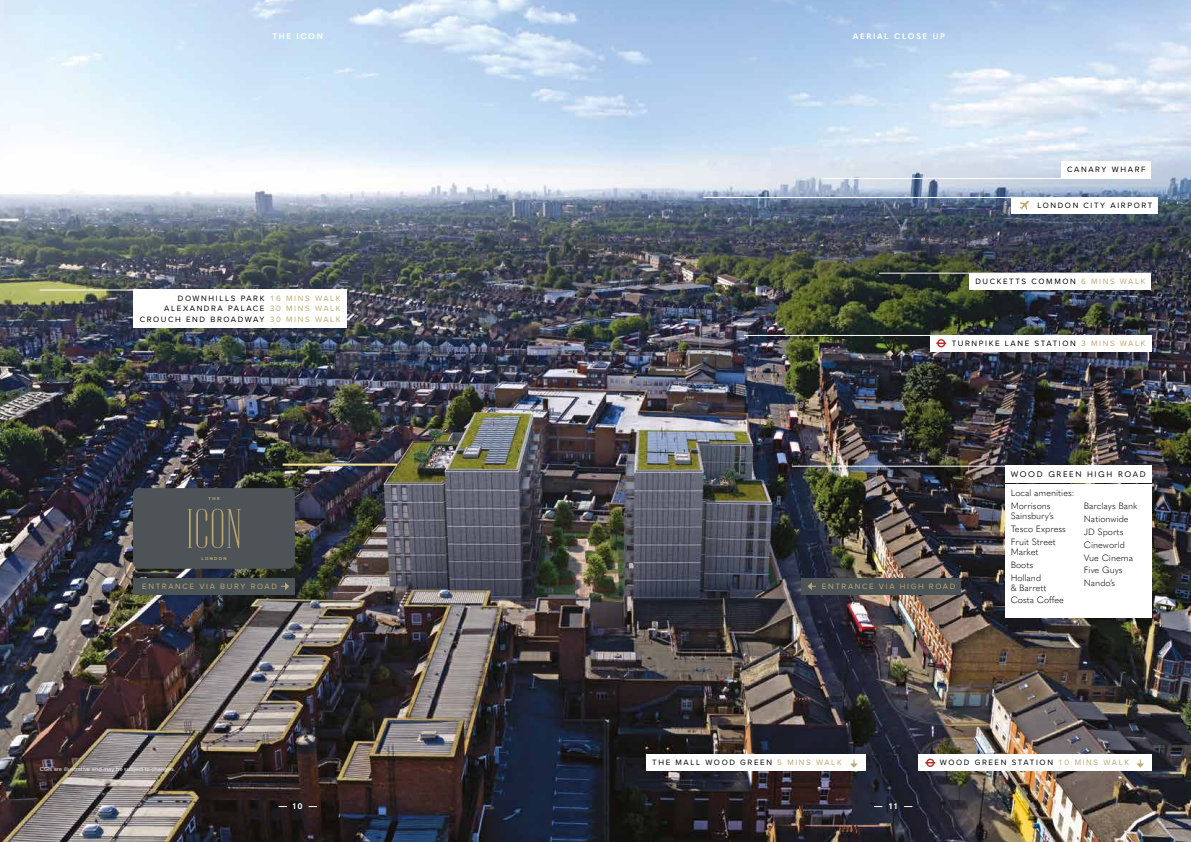
<style>
.page{position:relative;width:1191px;height:842px;background:#fff}
.page>*{position:absolute;margin:0;border:0;box-sizing:border-box;transform-origin:0 0}
.t1{font:100 55.3px "Niagara";color:#bba86f}
.t2{font:300 9px/12.8px "Quasimoda";color:#000}
.t3{font:8px/10.8px "Proxima Nova";letter-spacing:.2em;color:#000;text-align:right}
.t4{font:8px "Proxima Nova";letter-spacing:.2em;color:#bba870}
.t5{font:700 8px "Quasimoda";letter-spacing:.2em;color:#fff}
.t6{font:8px "Quasimoda";letter-spacing:.2em;color:#000}
.t7{font:6px "Proxima Nova";color:#fff}
.t8{font:700 4.4px "Proxima Nova";letter-spacing:.3em;color:#bba86f}
.s1{color:#bba870}
</style>
<div class="page">
<img style="left:0;top:0;width:1191px;height:842px">
<div style="left:917px;top:754px;width:234px;height:17px;background:#fff"></div>
<div style="left:646px;top:754px;width:220px;height:17px;background:#fff"></div>
<div style="left:1005px;top:484px;width:146px;height:134px;background:#fff"></div>
<div style="left:930px;top:335px;width:221px;height:17px;background:#fff"></div>
<div style="left:969px;top:273px;width:182px;height:16px;background:#fff"></div>
<div style="left:1005px;top:466px;width:146px;height:17px;background:#fff"></div>
<div style="left:133px;top:289px;width:213px;height:39px;background:#fff"></div>
<div style="left:1011px;top:197px;width:147px;height:17px;background:#fff"></div>
<div style="left:1061px;top:161px;width:90px;height:17px;background:#fff"></div>
<hr style="left:744px;top:335px;width:407px;height:1px;background:#fff">
<hr style="left:879px;top:273px;width:272px;height:1px;background:#fff">
<hr style="left:792px;top:466px;width:359px;height:1px;background:#fff">
<hr style="left:40px;top:289px;width:191px;height:1px;background:#fff">
<hr style="left:703px;top:197px;width:448px;height:1px;background:#fff">
<hr style="left:822px;top:178px;width:329px;height:1px;background:#fff">
<svg style="left:1136px;top:759px;width:8px;height:9px"></svg>
<svg style="left:850px;top:759px;width:8px;height:9px"></svg>
<div style="left:802px;top:578px;width:159px;height:17px;background:#4c5356"></div>
<svg style="left:807px;top:582px;width:9px;height:8px"></svg>
<div style="left:133px;top:578px;width:162px;height:17px;background:#4c5356"></div>
<svg style="left:281px;top:582px;width:8px;height:8px"></svg>
<svg style="left:936px;top:339px;width:10px;height:8px"></svg>
<svg style="left:925px;top:759px;width:10px;height:8px"></svg>
<svg style="left:1019px;top:201px;width:9px;height:9px"></svg>
<hr style="left:282px;top:464px;width:115px;height:2px;background:#f5de91">
<div style="left:133px;top:488px;width:162px;height:81px;background:#4d5356"></div>
<p class="t5" style="left:272px;top:30px;width:52px">THE ICON</p>
<p class="t5" style="left:853px;top:30px;width:94px">AERIAL CLOSE UP</p>
<p class="t3" style="left:140px;top:292px;width:202px">DOWNHILLS PARK <span class="s1">16 MINS WALK<br></span>ALEXANDRA PALACE <span class="s1">30 MINS WALK<br></span>CROUCH END BROADWAY <span class="s1">30 MINS WALK</span></p>
<p class="t3" style="left:1067px;top:164px;width:80px">CANARY WHARF</p>
<p class="t3" style="left:1037px;top:200px;width:116px">LONDON CITY AIRPORT</p>
<p class="t3" style="left:975px;top:275px;width:172px">DUCKETTS COMMON <span class="s1">6 MINS WALK</span></p>
<p class="t3" style="left:951px;top:338px;width:195px">TURNPIKE LANE STATION <span class="s1">3 MINS WALK</span></p>
<p class="t8" style="left:209px;top:495px;width:13px">THE</p>
<h1 class="t1" style="left:186px;top:502px;width:58px">ICON</h1>
<p class="t8" style="left:201px;top:555px;width:27px">LONDON</p>
<p class="t4" style="left:142px;top:580px;width:136px">ENTRANCE VIA BURY ROAD</p>
<p class="t4" style="left:822px;top:580px;width:135px">ENTRANCE VIA HIGH ROAD</p>
<p class="t6" style="left:1010px;top:468px;width:136px">WOOD GREEN HIGH ROAD</p>
<p class="t2" style="left:1010px;top:486px;width:65px">Local amenities:<br>Morrisons</p>
<p class="t2" style="left:1010px;top:509px;width:57px">Sainsbury’s<br>Tesco Express<br>Fruit Street</p>
<p class="t2" style="left:1010px;top:545px;width:32px">Market<br>Boots<br>Holland</p>
<p class="t2" style="left:1010px;top:580px;width:55px">&amp; Barrett<br>Costa Coffee</p>
<p class="t2" style="left:1083px;top:499px;width:55px">Barclays Bank<br>Nationwide<br>JD Sports<br>Cineworld<br>Vue Cinema<br>Five Guys<br>Nando’s</p>
<p class="t7" style="left:40px;top:765px;width:137px">CGIs are illustrative and may be subject to changes.</p>
<p class="t3" style="left:652px;top:757px;width:191px">THE MALL WOOD GREEN <span class="s1">5 MINS WALK</span></p>
<p class="t3" style="left:940px;top:757px;width:191px">WOOD GREEN STATION <span class="s1">10 MINS WALK</span></p>
<p class="t5" style="left:293px;top:800px;width:11px">10</p>
<p class="t5" style="left:889px;top:800px;width:9px">11</p>
</div>
